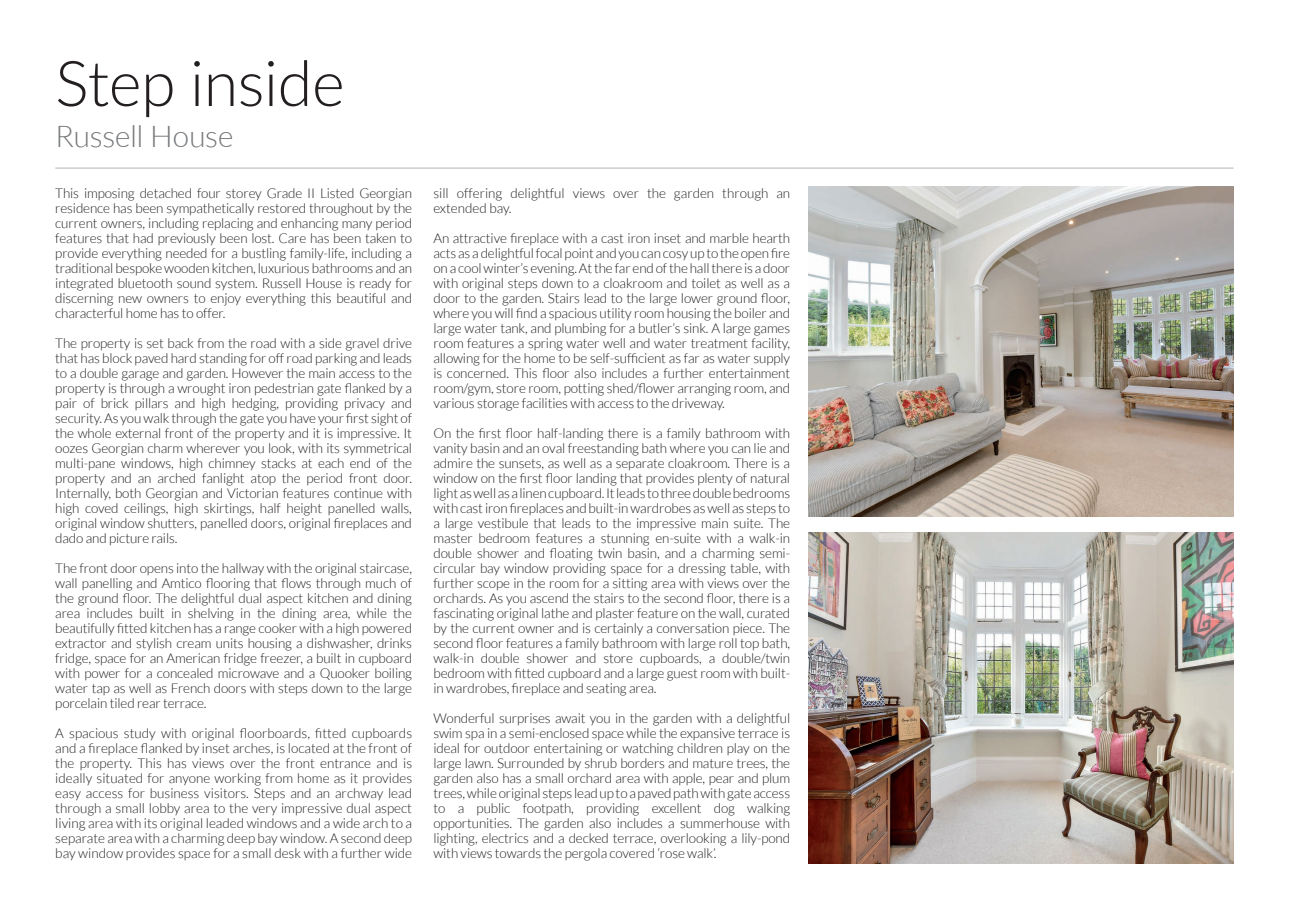
<style>
.page{position:relative;width:1289px;height:919px;background:#fff}
.page>*{position:absolute;margin:0;border:0;box-sizing:border-box;transform-origin:0 0}
.t1{font:300 63px "Lato";letter-spacing:-.005em;color:#231f20}
.t2{font:300 30px "Lato";letter-spacing:-.01em;color:#76787b}
.t3{font:300 13.5px/15px "Lato";letter-spacing:-.01em;color:#231f20;text-align:justify}
</style>
<div class="page">
<hr style="left:55px;top:168px;width:1178px;height:1px;background:#b4b5b8">
<img style="left:808px;top:187px;width:425px;height:329px">
<img style="left:808px;top:532px;width:425px;height:331px">
<h1 class="t1" style="left:55px;top:50px;width:291px">Step inside</h1>
<h2 class="t2" style="left:55px;top:120px;width:180px">Russell House</h2>
<p class="t3" style="left:55px;top:185px;width:358px">This imposing detached four storey Grade II Listed Georgian residence has been sympathetically restored throughout by the current owners, including replacing and enhancing many period features that had previously been lost. Care has been taken to provide everything needed for a bustling family-life, including a traditional bespoke wooden kitchen, luxurious bathrooms and an integrated bluetooth sound system. Russell House is ready for discerning new owners to enjoy everything this beautiful and characterful home has to offer.</p>
<p class="t3" style="left:55px;top:335px;width:358px">The property is set back from the road with a side gravel drive that has block paved hard standing for off road parking and leads to a double garage and garden. However the main access to the property is through a wrought iron pedestrian gate flanked by a pair of brick pillars and high hedging, providing privacy and security. As you walk through the gate you have your first sight of the whole external front of the property and it is impressive. It oozes Georgian charm wherever you look, with its symmetrical multi-pane windows, high chimney stacks at each end of the property and an arched fanlight atop the period front door.<br>Internally, both Georgian and Victorian features continue with high coved ceilings, high skirtings, half height panelled walls, original window shutters, panelled doors, original fireplaces and dado and picture rails.</p>
<p class="t3" style="left:55px;top:560px;width:358px">The front door opens into the hallway with the original staircase, wall panelling and Amtico flooring that flows through much of the ground floor. The delightful dual aspect kitchen and dining area includes built in shelving in the dining area, while the beautifully fitted kitchen has a range cooker with a high powered extractor and stylish cream units housing a dishwasher, drinks fridge, space for an American fridge freezer, a built in cupboard with power for a concealed microwave and a Quooker boiling water tap as well as French doors with steps down to the large porcelain tiled rear terrace.</p>
<p class="t3" style="left:55px;top:725px;width:358px">A spacious study with original floorboards, fitted cupboards and a fireplace flanked by inset arches, is located at the front of the property. This has views over the front entrance and is ideally situated for anyone working from home as it provides easy access for business visitors. Steps and an archway lead through a small lobby area to the very impressive dual aspect living area with its original leaded windows and a wide arch to a separate area with a charming deep bay window. A second deep bay window provides space for a small desk with a further wide</p>
<p class="t3" style="left:433px;top:185px;width:358px">sill offering delightful views over the garden through an extended bay.</p>
<p class="t3" style="left:433px;top:230px;width:358px">An attractive fireplace with a cast iron inset and marble hearth acts as a delightful focal point and you can cosy up to the open fire on a cool winter’s evening. At the far end of the hall there is a door with original steps down to a cloakroom and toilet as well as a door to the garden. Stairs lead to the large lower ground floor, where you will find a spacious utility room housing the boiler and large water tank, and plumbing for a butler’s sink. A large games room features a spring water well and water treatment facility, allowing for the home to be self-sufficient as far as water supply is concerned. This floor also includes a further entertainment room/gym, store room, potting shed/flower arranging room, and various storage facilities with access to the driveway.</p>
<p class="t3" style="left:433px;top:425px;width:358px">On the first floor half-landing there is a family bathroom with vanity basin and an oval freestanding bath where you can lie and admire the sunsets, as well as a separate cloakroom. There is a window on the first floor landing that provides plenty of natural light as well as a linen cupboard. It leads to three double bedrooms with cast iron fireplaces and built-in wardrobes as well as steps to a large vestibule that leads to the impressive main suite. The master bedroom features a stunning en-suite with a walk-in double shower and floating twin basin, and a charming semi&shy;circular bay window providing space for a dressing table, with further scope in the room for a sitting area with views over the orchards. As you ascend the stairs to the second floor, there is a fascinating original lathe and plaster feature on the wall, curated by the current owner and is certainly a conversation piece. The second floor features a family bathroom with large roll top bath, walk-in double shower and store cupboards, a double/twin bedroom with fitted cupboard and a large guest room with built&shy;in wardrobes, fireplace and seating area.</p>
<p class="t3" style="left:433px;top:710px;width:358px">Wonderful surprises await you in the garden with a delightful swim spa in a semi-enclosed space while the expansive terrace is ideal for outdoor entertaining or watching children play on the large lawn. Surrounded by shrub borders and mature trees, the garden also has a small orchard area with apple, pear and plum trees, while original steps lead up to a paved path with gate access to a public footpath, providing excellent dog walking opportunities. The garden also includes a summerhouse with lighting, electrics and a decked terrace, overlooking a lily-pond with views towards the pergola covered ‘rose walk’.</p>
</div>
